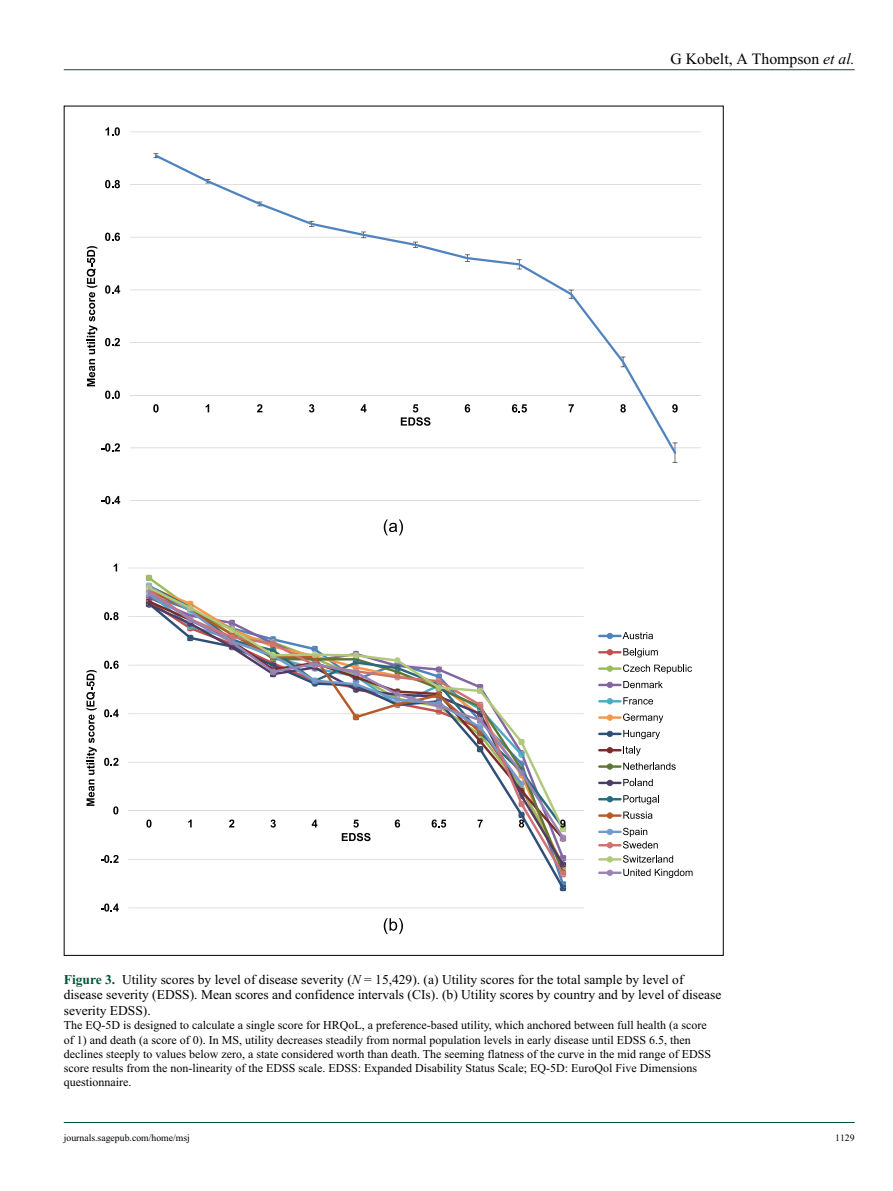
<style>
.page{position:relative;width:893px;height:1191px;background:#fff}
.page>*{position:absolute;margin:0;border:0;box-sizing:border-box;transform-origin:0 0}
.t1{font:15.75px "Times New Roman";color:#000}
.t2{font:13.5px/15.8px "Times New Roman";color:#000}
.t3{font:12px/14.2px "Times New Roman";color:#000}
.t4{font:9.75px "Times New Roman";color:#000}
.s1{font-style:italic}
.s2{font-weight:700;color:#005437}
</style>
<div class="page">
<hr style="left:64px;top:69px;width:791px;height:1px;background:#005437">
<hr style="left:64px;top:1122px;width:791px;height:1px;background:#005437">
<hr style="left:130px;top:131px;width:571px;height:1px;background:#d9d9d8">
<hr style="left:130px;top:184px;width:571px;height:1px;background:#d9d9d8">
<hr style="left:130px;top:237px;width:571px;height:1px;background:#d9d9d8">
<hr style="left:130px;top:289px;width:571px;height:1px;background:#d9d9d8">
<hr style="left:130px;top:342px;width:571px;height:1px;background:#d9d9d8">
<hr style="left:130px;top:447px;width:571px;height:1px;background:#d9d9d8">
<hr style="left:130px;top:500px;width:571px;height:1px;background:#d9d9d8">
<hr style="left:130px;top:395px;width:571px;height:1px;background:#d9d9d8">
<svg style="left:672px;top:442px;width:6px;height:21px"></svg>
<svg style="left:155px;top:154px;width:521px;height:300px"></svg>
<svg style="left:101px;top:496px;width:19px;height:8px"></svg>
<svg style="left:101px;top:443px;width:19px;height:8px"></svg>
<svg style="left:105px;top:390px;width:15px;height:9px"></svg>
<svg style="left:105px;top:338px;width:15px;height:8px"></svg>
<svg style="left:105px;top:285px;width:15px;height:9px"></svg>
<svg style="left:105px;top:233px;width:15px;height:8px"></svg>
<svg style="left:105px;top:180px;width:15px;height:8px"></svg>
<svg style="left:105px;top:127px;width:15px;height:9px"></svg>
<svg style="left:153px;top:404px;width:6px;height:8px"></svg>
<svg style="left:206px;top:404px;width:3px;height:8px"></svg>
<svg style="left:257px;top:404px;width:5px;height:8px"></svg>
<svg style="left:309px;top:404px;width:5px;height:8px"></svg>
<svg style="left:361px;top:404px;width:5px;height:8px"></svg>
<svg style="left:465px;top:404px;width:5px;height:8px"></svg>
<svg style="left:512px;top:404px;width:15px;height:8px"></svg>
<svg style="left:568px;top:404px;width:6px;height:8px"></svg>
<svg style="left:620px;top:404px;width:6px;height:8px"></svg>
<svg style="left:672px;top:404px;width:6px;height:8px"></svg>
<svg style="left:87px;top:246px;width:10px;height:140px"></svg>
<svg style="left:401px;top:404px;width:29px;height:22px"></svg>
<hr style="left:128px;top:567px;width:456px;height:1px;background:#d9d9d8">
<hr style="left:128px;top:616px;width:456px;height:1px;background:#d9d9d8">
<hr style="left:128px;top:664px;width:456px;height:1px;background:#d9d9d8">
<hr style="left:128px;top:713px;width:456px;height:1px;background:#d9d9d8">
<hr style="left:128px;top:762px;width:456px;height:1px;background:#d9d9d8">
<hr style="left:128px;top:859px;width:456px;height:1px;background:#d9d9d8">
<hr style="left:128px;top:907px;width:456px;height:1px;background:#d9d9d8">
<hr style="left:128px;top:810px;width:456px;height:1px;background:#d9d9d8">
<svg style="left:341px;top:839px;width:223px;height:36px"></svg>
<svg style="left:560px;top:855px;width:6px;height:36px"></svg>
<svg style="left:148px;top:591px;width:416px;height:248px"></svg>
<svg style="left:146px;top:575px;width:7px;height:33px"></svg>
<svg style="left:187px;top:600px;width:7px;height:41px"></svg>
<svg style="left:229px;top:619px;width:7px;height:31px"></svg>
<svg style="left:270px;top:636px;width:7px;height:41px"></svg>
<svg style="left:311px;top:646px;width:8px;height:25px"></svg>
<svg style="left:353px;top:651px;width:7px;height:42px"></svg>
<svg style="left:394px;top:688px;width:7px;height:20px"></svg>
<svg style="left:436px;top:666px;width:7px;height:48px"></svg>
<svg style="left:477px;top:701px;width:7px;height:51px"></svg>
<svg style="left:101px;top:903px;width:18px;height:8px"></svg>
<svg style="left:101px;top:855px;width:18px;height:8px"></svg>
<svg style="left:113px;top:806px;width:5px;height:8px"></svg>
<svg style="left:104px;top:758px;width:14px;height:8px"></svg>
<svg style="left:104px;top:709px;width:15px;height:8px"></svg>
<svg style="left:104px;top:660px;width:15px;height:9px"></svg>
<svg style="left:104px;top:612px;width:15px;height:8px"></svg>
<svg style="left:114px;top:563px;width:3px;height:8px"></svg>
<svg style="left:146px;top:819px;width:6px;height:8px"></svg>
<svg style="left:188px;top:819px;width:4px;height:8px"></svg>
<svg style="left:229px;top:819px;width:5px;height:8px"></svg>
<svg style="left:271px;top:819px;width:5px;height:8px"></svg>
<svg style="left:312px;top:819px;width:5px;height:8px"></svg>
<svg style="left:353px;top:819px;width:6px;height:8px"></svg>
<svg style="left:395px;top:819px;width:5px;height:8px"></svg>
<svg style="left:432px;top:819px;width:14px;height:8px"></svg>
<svg style="left:478px;top:819px;width:5px;height:8px"></svg>
<svg style="left:518px;top:739px;width:8px;height:88px"></svg>
<svg style="left:560px;top:819px;width:6px;height:22px"></svg>
<svg style="left:86px;top:670px;width:11px;height:136px"></svg>
<svg style="left:342px;top:833px;width:28px;height:8px"></svg>
<hr style="left:598px;top:634px;width:24px;height:3px;background:#4f82be">
<svg style="left:607px;top:633px;width:6px;height:6px"></svg>
<svg style="left:623px;top:632px;width:30px;height:7px"></svg>
<hr style="left:598px;top:651px;width:24px;height:2px;background:#c1514f">
<svg style="left:607px;top:649px;width:6px;height:6px"></svg>
<svg style="left:623px;top:648px;width:35px;height:9px"></svg>
<hr style="left:598px;top:667px;width:24px;height:3px;background:#9cbb5a">
<svg style="left:607px;top:665px;width:6px;height:7px"></svg>
<svg style="left:623px;top:664px;width:69px;height:9px"></svg>
<hr style="left:598px;top:683px;width:24px;height:3px;background:#8165a3">
<svg style="left:607px;top:681px;width:6px;height:7px"></svg>
<svg style="left:623px;top:681px;width:40px;height:7px"></svg>
<hr style="left:598px;top:700px;width:24px;height:2px;background:#4bacc5">
<svg style="left:607px;top:698px;width:6px;height:6px"></svg>
<svg style="left:623px;top:697px;width:30px;height:7px"></svg>
<hr style="left:598px;top:716px;width:24px;height:3px;background:#f89748">
<svg style="left:607px;top:714px;width:6px;height:7px"></svg>
<svg style="left:623px;top:713px;width:40px;height:10px"></svg>
<hr style="left:598px;top:732px;width:24px;height:3px;background:#2e4e76">
<svg style="left:607px;top:730px;width:6px;height:7px"></svg>
<svg style="left:623px;top:730px;width:37px;height:9px"></svg>
<hr style="left:598px;top:749px;width:24px;height:2px;background:#782d2b">
<svg style="left:607px;top:747px;width:6px;height:6px"></svg>
<svg style="left:623px;top:746px;width:18px;height:9px"></svg>
<hr style="left:598px;top:765px;width:24px;height:3px;background:#607634">
<svg style="left:607px;top:763px;width:6px;height:6px"></svg>
<svg style="left:623px;top:762px;width:53px;height:8px"></svg>
<hr style="left:598px;top:781px;width:24px;height:3px;background:#4e3c63">
<svg style="left:607px;top:779px;width:6px;height:7px"></svg>
<svg style="left:623px;top:779px;width:30px;height:7px"></svg>
<hr style="left:598px;top:798px;width:24px;height:2px;background:#296b7d">
<svg style="left:607px;top:796px;width:6px;height:6px"></svg>
<svg style="left:623px;top:795px;width:36px;height:9px"></svg>
<hr style="left:598px;top:814px;width:24px;height:3px;background:#b65a27">
<svg style="left:607px;top:812px;width:6px;height:6px"></svg>
<svg style="left:623px;top:811px;width:29px;height:8px"></svg>
<hr style="left:598px;top:830px;width:24px;height:3px;background:#729aca">
<svg style="left:607px;top:828px;width:6px;height:7px"></svg>
<hr style="left:598px;top:844px;width:24px;height:2px;background:#ce7372">
<svg style="left:607px;top:842px;width:6px;height:6px"></svg>
<svg style="left:623px;top:827px;width:35px;height:21px"></svg>
<hr style="left:598px;top:858px;width:24px;height:2px;background:#b0c97a">
<svg style="left:607px;top:856px;width:6px;height:6px"></svg>
<svg style="left:623px;top:855px;width:50px;height:7px"></svg>
<hr style="left:598px;top:871px;width:24px;height:3px;background:#9983b5">
<svg style="left:607px;top:869px;width:6px;height:7px"></svg>
<svg style="left:623px;top:868px;width:69px;height:10px"></svg>
<svg style="left:384px;top:519px;width:19px;height:16px"></svg>
<svg style="left:384px;top:918px;width:19px;height:16px"></svg>
<h1 class="t1" style="left:670px;top:50px;width:186px">G Kobelt, A Thompson <span class="s1">et al.</span></h1>
<p class="t2" style="left:64px;top:971px;width:659px"><span class="s2">Figure 3.</span> Utility scores by level of disease severity (<span class="s1">N</span> = 15,429). (a) Utility scores for the total sample by level of disease severity (EDSS). Mean scores and confidence intervals (CIs). (b) Utility scores by country and by level of disease severity EDSS).</p>
<p class="t3" style="left:64px;top:1018px;width:649px">The EQ-5D is designed to calculate a single score for HRQoL, a preference-based utility, which anchored between full health (a score of 1) and death (a score of 0). In MS, utility decreases steadily from normal population levels in early disease until EDSS 6.5, then declines steeply to values below zero, a state considered worth than death. The seeming flatness of the curve in the mid range of EDSS score results from the non-linearity of the EDSS scale. EDSS: Expanded Disability Status Scale; EQ-5D: EuroQol Five Dimensions questionnaire.</p>
<p class="t4" style="left:64px;top:1132px;width:128px">journals.sagepub.com/home/msj</p>
<p class="t4" style="left:835px;top:1132px;width:21px">1129</p>
</div>
